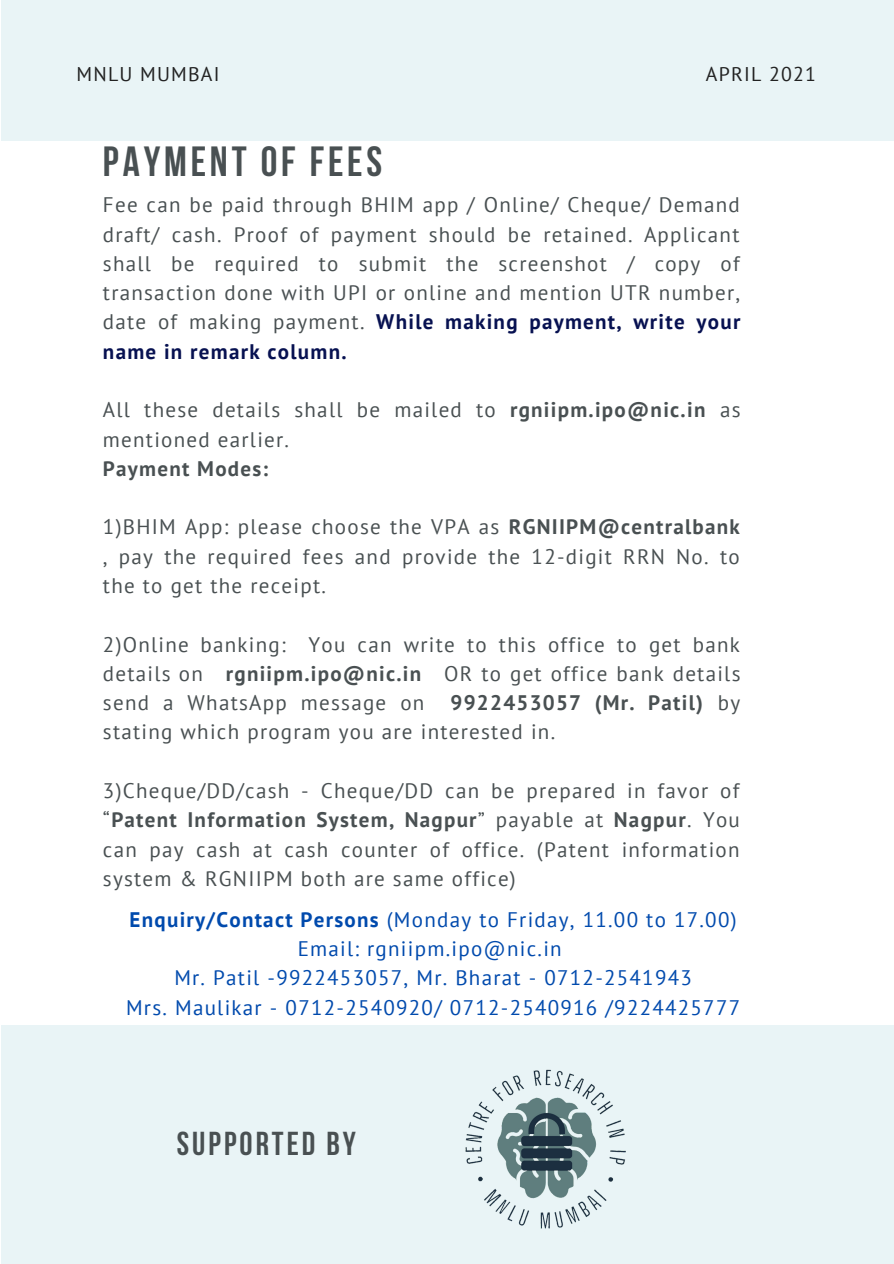
<style>
.page{position:relative;width:894px;height:1264px;background:#fff}
.page>*{position:absolute;margin:0;border:0;box-sizing:border-box;transform-origin:0 0}
.t1{font:700 42px "Bebas Neue";letter-spacing:.09em;color:#495052}
.t2{font:700 33px "Bebas Neue";letter-spacing:.09em;color:#495052}
.t3{font:21px/29.2px "PT Sans";letter-spacing:.06em;color:#495052;text-align:justify}
.t4{font:21px "PT Sans";letter-spacing:.06em;color:#004aad}
.t5{font:700 21px "PT Sans";letter-spacing:.06em;color:#495052}
.t6{font:19.8px "PT Sans";letter-spacing:.06em;color:#222}
.s1{font-weight:700;color:#071151}
.s2{font-weight:700}
</style>
<div class="page">
<div style="left:1px;top:0;width:892px;height:141px;background:#e9f4f6"></div>
<div style="left:1px;top:1025px;width:892px;height:238px;background:#e9f4f6"></div>
<img style="left:465px;top:1069px;width:161px;height:160px">
<p class="t6" style="left:77px;top:61px;width:144px">MNLU MUMBAI</p>
<p class="t6" style="left:705px;top:61px;width:111px">APRIL 2021</p>
<p class="t1" style="left:103px;top:144px;width:281px">PAYMENT OF FEES</p>
<p class="t3" style="left:103px;top:190px;width:638px">Fee can be paid through BHIM app / Online/ Cheque/ Demand draft/ cash. Proof of payment should be retained. Applicant shall be required to submit the screenshot / copy of transaction done with UPI or online and mention UTR number, date of making payment. <span class="s1">While making payment, write your name in remark column.</span></p>
<p class="t3" style="left:103px;top:395px;width:639px">All these details shall be mailed to <span class="s2">rgniipm.ipo@nic.in</span> as mentioned earlier.</p>
<p class="t5" style="left:103px;top:454px;width:167px">Payment Modes:</p>
<p class="t3" style="left:103px;top:512px;width:638px">1)BHIM App: please choose the VPA as <span class="s2">RGNIIPM@centralbank </span>, pay the required fees and provide the 12-digit RRN No. to the to get the receipt.</p>
<p class="t3" style="left:103px;top:629px;width:639px">2)Online banking: You can write to this office to get bank details on <span class="s2">rgniipm.ipo@nic.in</span> OR to get office bank details send a WhatsApp message on <span class="s2">9922453057 (Mr. Patil)</span> by stating which program you are interested in.</p>
<p class="t3" style="left:103px;top:775px;width:638px">3)Cheque/DD/cash - Cheque/DD can be prepared in favor of “<span class="s2">Patent Information System, Nagpur</span>” payable at <span class="s2">Nagpur</span>. You can pay cash at cash counter of office. (Patent information system &amp; RGNIIPM both are same office)</p>
<p class="t4" style="left:130px;top:905px;width:608px"><span class="s2">Enquiry/Contact Persons</span> (Monday to Friday, 11.00 to 17.00)</p>
<p class="t4" style="left:297px;top:934px;width:265px">Email: rgniipm.ipo@nic.in</p>
<p class="t4" style="left:174px;top:964px;width:519px">Mr. Patil -9922453057, Mr. Bharat - 0712-2541943</p>
<p class="t4" style="left:126px;top:993px;width:615px">Mrs. Maulikar - 0712-2540920/ 0712-2540916 /9224425777</p>
<p class="t2" style="left:177px;top:1130px;width:180px">SUPPORTED BY</p>
</div>
